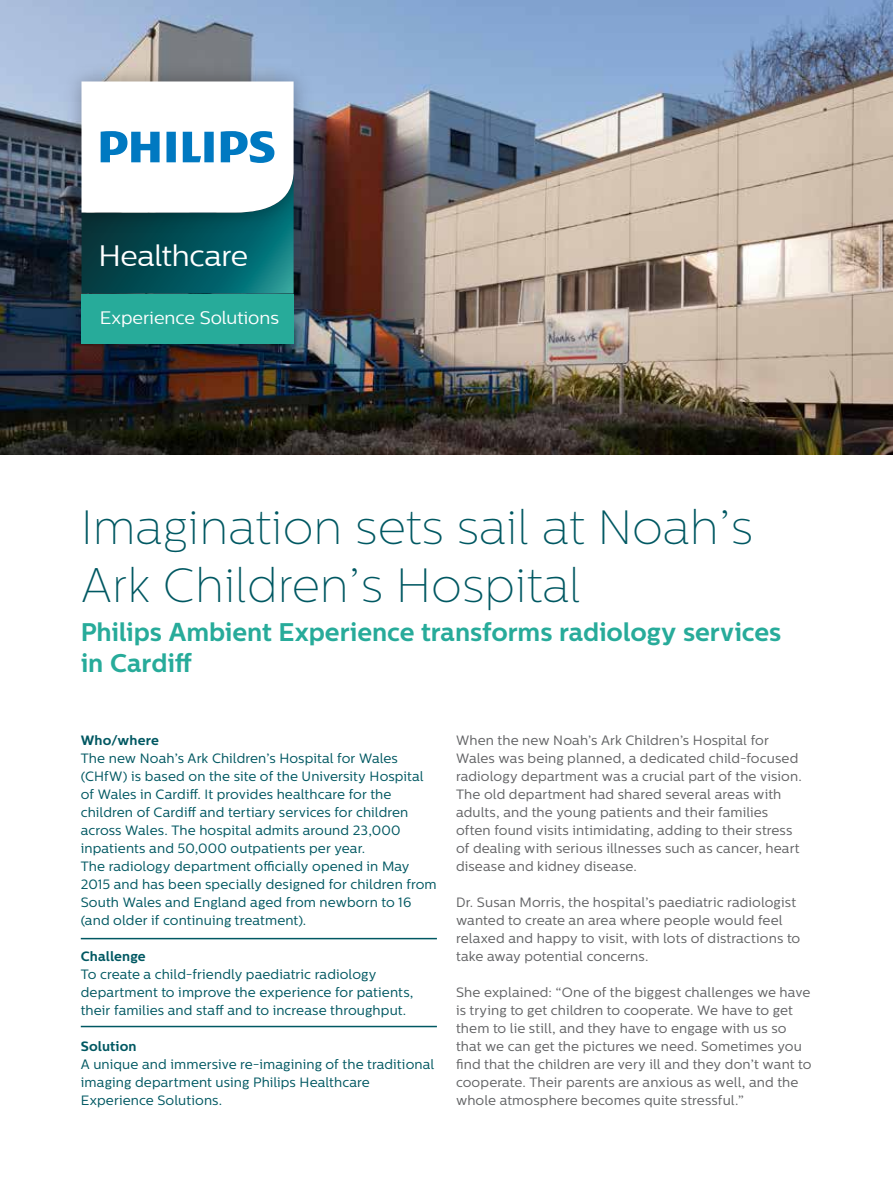
<style>
.page{position:relative;width:893px;height:1188px;background:#fff}
.page>*{position:absolute;margin:0;border:0;box-sizing:border-box;transform-origin:0 0}
.t1{font:100 48px/57.6px "Centrale Sans";color:#005862}
.t2{font:29.4px "Centrale Sans";letter-spacing:-.01em;color:#fff}
.t3{font:700 25.5px/30.6px "Centrale Sans";letter-spacing:-.005em;color:#27ab9a}
.t4{font:18px "Centrale Sans";letter-spacing:-.005em;color:#fff}
.t5{font:13.5px/18px "Centrale Sans";letter-spacing:.01em;color:#636466}
.t6{font:13.5px/18px "Centrale Sans";letter-spacing:.01em;color:#005862}
.t7{font:700 13.5px "Centrale Sans";letter-spacing:.01em;color:#005862}
</style>
<div class="page">
<img style="left:0;top:0;width:893px;height:454px">
<img style="left:56px;top:238px;width:263px;height:30px">
<img style="left:56px;top:56px;width:263px;height:182px">
<svg style="left:81px;top:81px;width:213px;height:187px"></svg>
<img style="left:56px;top:268px;width:263px;height:101px">
<div style="left:81px;top:294px;width:213px;height:50px;background:#27ab9a"></div>
<hr style="left:81px;top:938px;width:356px;height:1px;background:#005862">
<hr style="left:81px;top:1026px;width:356px;height:1px;background:#005862">
<h2 class="t2" style="left:98px;top:239px;width:151px">Healthcare</h2>
<h3 class="t4" style="left:100px;top:307px;width:181px">Experience Solutions</h3>
<h1 class="t1" style="left:81px;top:499px;width:674px">Imagination sets sail at Noah’s<br>Ark Children’s Hospital</h1>
<h3 class="t3" style="left:81px;top:618px;width:702px">Philips Ambient Experience transforms radiology services in Cardiff</h3>
<p class="t7" style="left:81px;top:732px;width:80px">Who/where</p>
<p class="t6" style="left:81px;top:749px;width:357px">The new Noah’s Ark Children’s Hospital for Wales (CHfW) is based on the site of the University Hospital of Wales in Cardiff. It provides healthcare for the children of Cardiff and tertiary services for children across Wales. The hospital admits around 23,000 inpatients and 50,000 outpatients per year.<br>The radiology department officially opened in May 2015 and has been specially designed for children from South Wales and England aged from newborn to 16 (and older if continuing treatment).</p>
<p class="t7" style="left:81px;top:948px;width:66px">Challenge</p>
<p class="t6" style="left:81px;top:965px;width:334px">To create a child-friendly paediatric radiology department to improve the experience for patients, their families and staff and to increase throughput.</p>
<p class="t7" style="left:81px;top:1038px;width:57px">Solution</p>
<p class="t6" style="left:81px;top:1055px;width:355px">A unique and immersive re-imagining of the traditional imaging department using Philips Healthcare<br>Experience Solutions.</p>
<p class="t5" style="left:456px;top:731px;width:347px">When the new Noah’s Ark Children’s Hospital for Wales was being planned, a dedicated child-focused radiology department was a crucial part of the vision.<br>The old department had shared several areas with adults, and the young patients and their families often found visits intimidating, adding to their stress of dealing with serious illnesses such as cancer, heart disease and kidney disease.</p>
<p class="t5" style="left:456px;top:893px;width:346px">Dr. Susan Morris, the hospital’s paediatric radiologist wanted to create an area where people would feel relaxed and happy to visit, with lots of distractions to take away potential concerns.</p>
<p class="t5" style="left:456px;top:983px;width:357px">She explained: “One of the biggest challenges we have is trying to get children to cooperate. We have to get them to lie still, and they have to engage with us so that we can get the pictures we need. Sometimes you find that the children are very ill and they don’t want to cooperate. Their parents are anxious as well, and the whole atmosphere becomes quite stressful.”</p>
</div>
